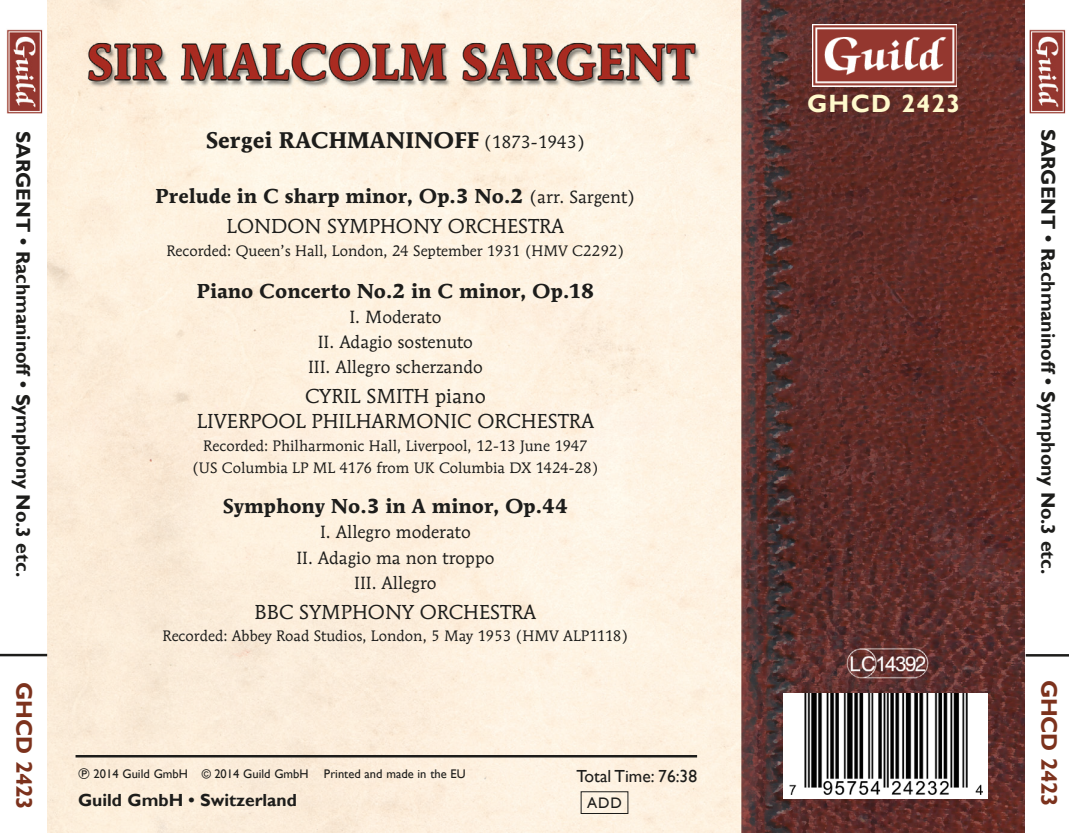
<style>
.page{position:relative;width:1069px;height:833px;background:#fff}
.page>*{position:absolute;margin:0;border:0;box-sizing:border-box;transform-origin:0 0}
.t1{font:700 25px "Gill Sans";letter-spacing:.05em;color:#fffacc}
.t2{font:700 22.5px "Mendoza Roman";color:#1d1d1b}
.t3{font:700 22.5px "Gill Sans";letter-spacing:-.01em;color:#7c321d}
.t4{font:700 20px/30px "Mendoza Roman";color:#1d1d1b;text-align:center}
.t5{font:20px/25px "Mendoza Roman";color:#1d1d1b;text-align:center}
.t6{font:700 19.5px "Gill Sans";letter-spacing:-.005em;color:#1d1d1b}
.t7{font:17.5px/25px "Mendoza Roman";color:#1d1d1b;text-align:center}
.t8{font:700 17.5px "Gill Sans";color:#1d1d1b}
.t9{font:17.5px "Gill Sans";color:#1d1d1b}
.t10{font:15.25px "Gill Sans";color:#1d1d1b}
.t11{font:15px/22.5px "Mendoza Roman";color:#1d1d1b;text-align:center}
.t12{font:12.5px "Gill Sans";color:#1d1d1b}
.s1{font-size:20px}
.s2{font-weight:400;font-size:17.5px}
.s3{font-weight:400}
</style>
<div class="page">
<img style="left:47px;top:0;width:977px;height:833px">
<img style="left:812px;top:24px;width:145px;height:62px">
<hr style="left:76px;top:755px;width:621px;height:2px;background:#1d1d1b">
<hr style="left:0;top:654px;width:47px;height:2px;background:#1d1d1b">
<hr style="left:1025px;top:654px;width:44px;height:2px;background:#1d1d1b">
<div style="left:783px;top:693px;width:205px;height:105px;background:#fff"></div>
<img style="left:789px;top:693px;width:193px;height:101px">
<img style="left:6px;top:29px;width:37px;height:85px">
<img style="left:1029px;top:29px;width:37px;height:85px">
<div style="left:581px;top:791px;width:47px;height:23px;border:1px solid #1d1d1b"></div>
<svg style="left:79px;top:768px;width:10px;height:11px"></svg>
<p class="t6" style="left:35px;top:131px;width:447px;rotate:90deg"><span class="s1">SARGENT •</span> Rachmaninoff • Symphony No.3 etc.</p>
<h2 class="t3" style="left:37px;top:682px;width:129px;rotate:90deg">GHCD 2423</h2>
<h2 class="t2" style="left:206px;top:126px;width:381px">Sergei RACHMANINOFF <span class="s2">(1873-1943)</span></h2>
<h3 class="t4" style="left:156px;top:181px;width:481px">Prelude in C sharp minor, Op.3 No.2 <span class="s2">(arr. Sargent)<br></span><span class="s3">LONDON SYMPHONY ORCHESTRA</span></h3>
<p class="t11" style="left:166px;top:239px;width:460px">Recorded: Queen’s Hall, London, 24 September 1931 (HMV C2292)</p>
<h3 class="t4" style="left:197px;top:276px;width:399px">Piano Concerto No.2 in C minor, Op.18</h3>
<p class="t7" style="left:308px;top:305px;width:176px">I. Moderato<br>II. Adagio sostenuto<br>III. Allegro scherzando</p>
<h3 class="t5" style="left:197px;top:384px;width:398px">CYRIL SMITH piano<br>LIVERPOOL PHILHARMONIC ORCHESTRA</h3>
<p class="t11" style="left:192px;top:434px;width:408px">Recorded: Philharmonic Hall, Liverpool, 12-13 June 1947 (US Columbia LP ML 4176 from UK Columbia DX 1424-28)</p>
<h3 class="t4" style="left:223px;top:491px;width:347px">Symphony No.3 in A minor, Op.44</h3>
<p class="t7" style="left:296px;top:520px;width:199px">I. Allegro moderato<br>II. Adagio ma non troppo<br>III. Allegro</p>
<h3 class="t5" style="left:255px;top:599px;width:283px">BBC SYMPHONY ORCHESTRA</h3>
<p class="t11" style="left:162px;top:624px;width:467px">Recorded: Abbey Road Studios, London, 5 May 1953 (HMV ALP1118)</p>
<p class="t12" style="left:94px;top:767px;width:373px">2014 Guild GmbH © 2014 Guild GmbH Printed and made in the EU</p>
<p class="t8" style="left:78px;top:789px;width:220px">Guild GmbH • Switzerland</p>
<p class="t9" style="left:576px;top:765px;width:122px">Total Time: 76:38</p>
<p class="t10" style="left:587px;top:794px;width:36px">ADD</p>
<h1 class="t1" style="left:807px;top:89px;width:155px">GHCD 2423</h1>
<p class="t6" style="left:1059px;top:128px;width:447px;rotate:90deg"><span class="s1">SARGENT •</span> Rachmaninoff • Symphony No.3 etc.</p>
<h2 class="t3" style="left:1062px;top:679px;width:129px;rotate:90deg">GHCD 2423</h2>
</div>
